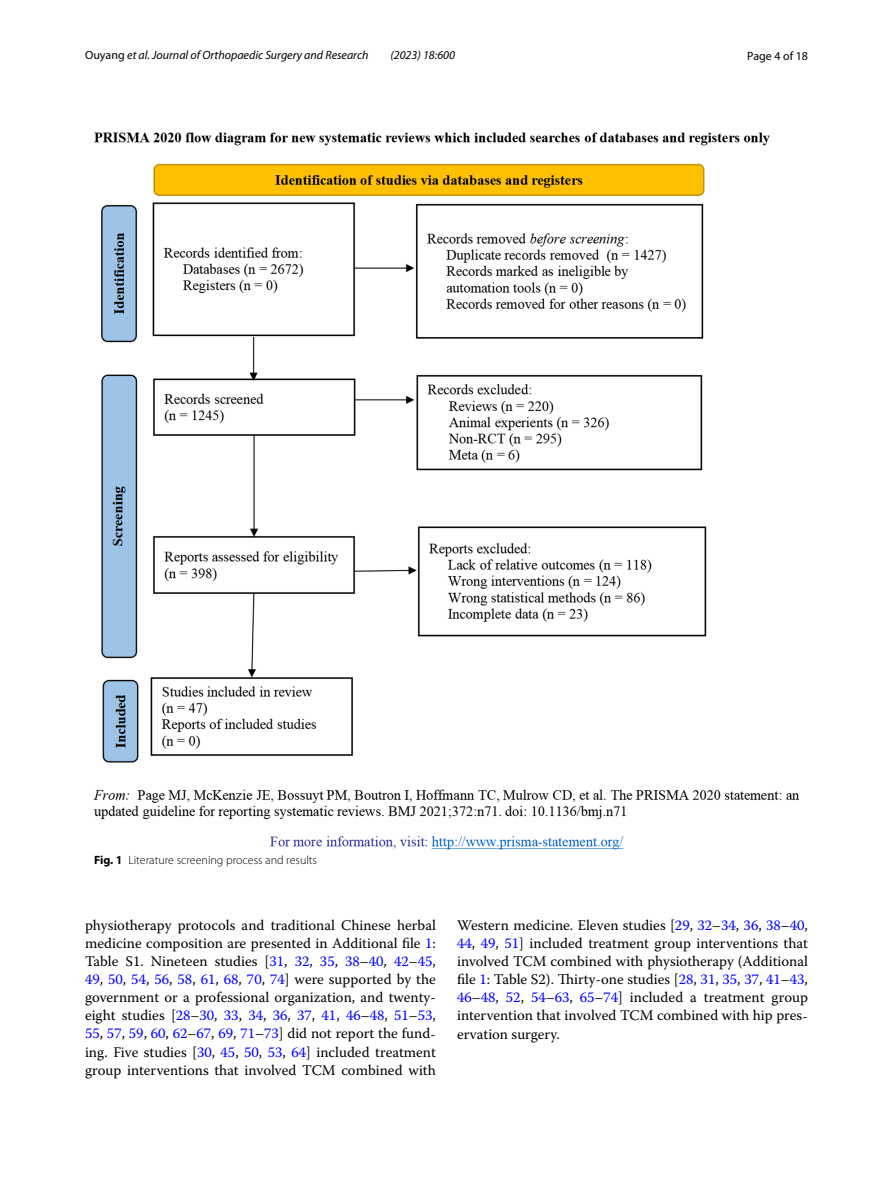
<style>
.page{position:relative;width:893px;height:1187px;background:#fff}
.page>*{position:absolute;margin:0;border:0;box-sizing:border-box;transform-origin:0 0}
.t1{font:14.7px/18px "Warnock Pro";color:#000;text-align:justify}
.t2{font:italic 12px "Myriad Pro";color:#000}
.t3{font:300 12px "Myriad Pro";color:#000}
.t4{font:12px "Myriad Pro";color:#000}
.s1{font-style:normal}
.s2{font-weight:700}
.s3{color:#00f}
</style>
<div class="page">
<img style="left:94px;top:133px;width:705px;height:716px">
<p class="t2" style="left:85px;top:48px;width:285px"><span class="s1">Ouyang</span> et al. Journal of Orthopaedic Surgery and Research</p>
<p class="t2" style="left:390px;top:48px;width:66px">(2023) 18:600</p>
<p class="t4" style="left:747px;top:48px;width:62px">Page 4 of 18</p>
<p class="t3" style="left:94px;top:853px;width:225px"><span class="s2">Fig. 1</span> Literature screening process and results</p>
<p class="t1" style="left:85px;top:916px;width:352px">physiotherapy protocols and traditional Chinese herbal medicine composition are presented in Additional file <span class="s3">1</span>:<br>Table S1. Nineteen studies [<span class="s3">31</span>, <span class="s3">32</span>, <span class="s3">35</span>, <span class="s3">38</span>–<span class="s3">40</span>, <span class="s3">42</span>–<span class="s3">45</span>, <span class="s3">49</span>, <span class="s3">50</span>, <span class="s3">54</span>, <span class="s3">56</span>, <span class="s3">58</span>, <span class="s3">61</span>, <span class="s3">68</span>, <span class="s3">70</span>, <span class="s3">74</span>] were supported by the government or a professional organization, and twenty&shy;eight studies [<span class="s3">28</span>–<span class="s3">30</span>, <span class="s3">33</span>, <span class="s3">34</span>, <span class="s3">36</span>, <span class="s3">37</span>, <span class="s3">41</span>, <span class="s3">46</span>–<span class="s3">48</span>, <span class="s3">51</span>–<span class="s3">53</span>, <span class="s3">55</span>, <span class="s3">57</span>, <span class="s3">59</span>, <span class="s3">60</span>, <span class="s3">62</span>–<span class="s3">67</span>, <span class="s3">69</span>, <span class="s3">71</span>–<span class="s3">73</span>] did not report the fund&shy;ing. Five studies [<span class="s3">30</span>, <span class="s3">45</span>, <span class="s3">50</span>, <span class="s3">53</span>, <span class="s3">64</span>] included treatment group interventions that involved TCM combined with</p>
<p class="t1" style="left:457px;top:916px;width:352px">Western medicine. Eleven studies [<span class="s3">29</span>, <span class="s3">32</span>–<span class="s3">34</span>, <span class="s3">36</span>, <span class="s3">38</span>–<span class="s3">40</span>, <span class="s3">44</span>, <span class="s3">49</span>, <span class="s3">51</span>] included treatment group interventions that involved TCM combined with physiotherapy (Additional file <span class="s3">1</span>: Table S2). Thirty-one studies [<span class="s3">28</span>, <span class="s3">31</span>, <span class="s3">35</span>, <span class="s3">37</span>, <span class="s3">41</span>–<span class="s3">43</span>, <span class="s3">46</span>–<span class="s3">48</span>, <span class="s3">52</span>, <span class="s3">54</span>–<span class="s3">63</span>, <span class="s3">65</span>–<span class="s3">74</span>] included a treatment group intervention that involved TCM combined with hip pres&shy;ervation surgery.</p>
</div>
